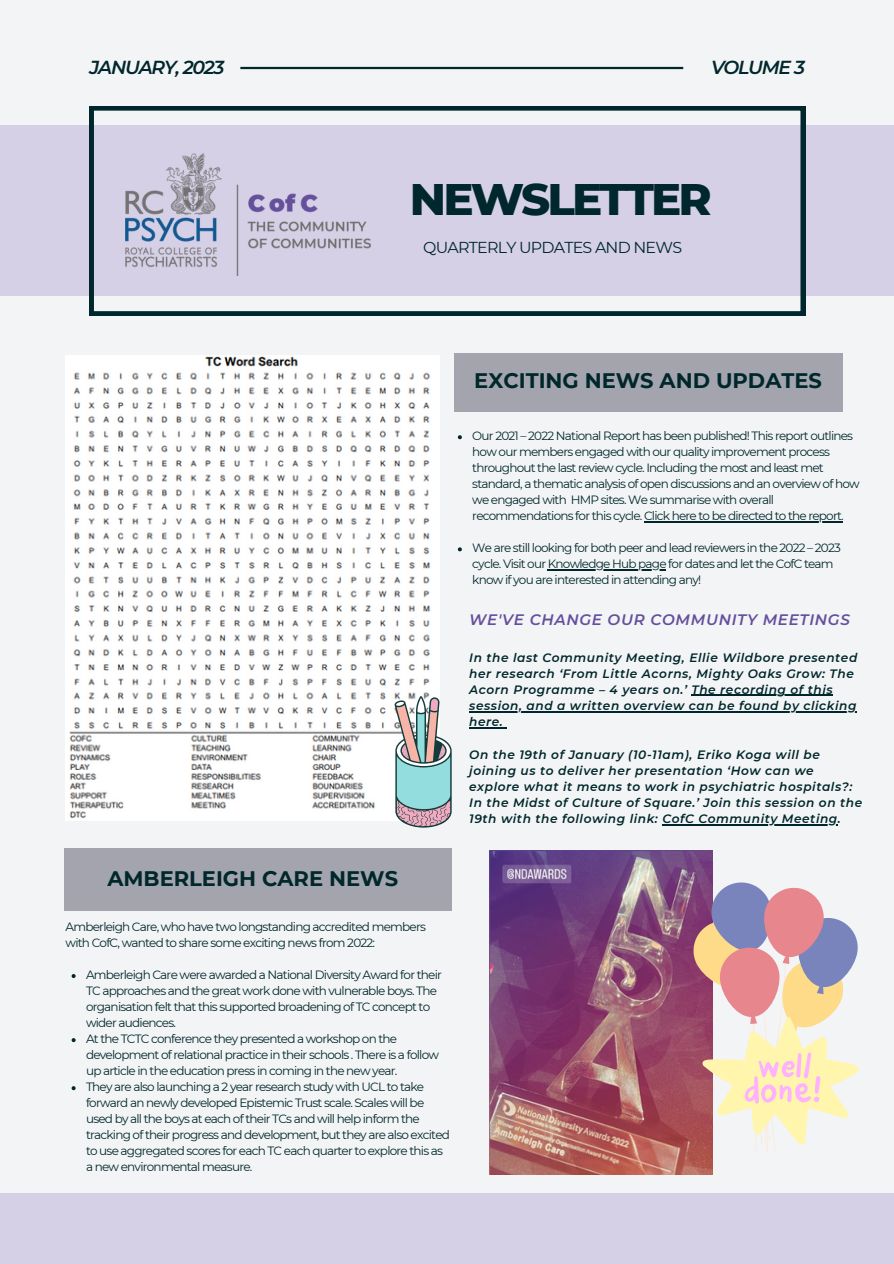
<style>
.page{position:relative;width:894px;height:1264px;background:#fff}
.page>*{position:absolute;margin:0;border:0;box-sizing:border-box;transform-origin:0 0}
.t1{font:800 45px "Montserrat";letter-spacing:-.065em;color:#00272b}
.t2{font:700 21px "Montserrat";color:#00272b}
.t3{font:italic 600 18.75px "Montserrat";letter-spacing:-.065em;color:#00272b}
.t4{font:15.9px "Montserrat";letter-spacing:-.05em;color:#00272b}
.t5{font:italic 600 15.15px "Montserrat";letter-spacing:.045em;color:#654f9c}
.t6{font:italic 600 12.15px/16.2px "Montserrat";letter-spacing:.045em;color:#00272b}
.t7{font:12px/16px "Montserrat";letter-spacing:-.065em;color:#00272b}
</style>
<div class="page">
<div style="left:0;top:0;width:893px;height:1263px;background:#f3f4f6"></div>
<div style="left:0;top:125px;width:893px;height:171px;background:#d6d0e6"></div>
<svg style="left:89px;top:106px;width:715px;height:210px"></svg>
<hr style="left:240px;top:67px;width:443px;height:2px;background:#00272b">
<div style="left:64px;top:847px;width:388px;height:63px;background:#a3a4ae"></div>
<div style="left:454px;top:353px;width:388px;height:58px;background:#a3a4ae"></div>
<div style="left:0;top:1193px;width:893px;height:70px;background:#d6d0e6"></div>
<img style="left:125px;top:153px;width:246px;height:122px">
<img style="left:489px;top:850px;width:223px;height:324px">
<img style="left:66px;top:355px;width:373px;height:465px">
<svg style="left:393px;top:696px;width:59px;height:131px"></svg>
<svg style="left:693px;top:882px;width:166px;height:270px"></svg>
<svg style="left:457px;top:435px;width:4px;height:4px"></svg>
<hr style="left:644px;top:521px;width:198px;height:1px;background:#00272b">
<svg style="left:457px;top:547px;width:4px;height:4px"></svg>
<hr style="left:547px;top:569px;width:118px;height:1px;background:#00272b">
<svg style="left:72px;top:974px;width:4px;height:4px"></svg>
<svg style="left:72px;top:1038px;width:4px;height:4px"></svg>
<svg style="left:72px;top:1086px;width:4px;height:4px"></svg>
<hr style="left:691px;top:695px;width:142px;height:1px;background:#00272b">
<hr style="left:469px;top:711px;width:387px;height:1px;background:#00272b">
<hr style="left:469px;top:727px;width:34px;height:1px;background:#00272b">
<hr style="left:662px;top:824px;width:175px;height:1px;background:#00272b">
<h3 class="t3" style="left:89px;top:56px;width:137px">JANUARY, 2023</h3>
<h3 class="t3" style="left:710px;top:56px;width:95px">VOLUME 3</h3>
<h1 class="t1" style="left:410px;top:171px;width:303px">NEWSLETTER</h1>
<h3 class="t4" style="left:423px;top:238px;width:260px">QUARTERLY UPDATES AND NEWS</h3>
<h2 class="t2" style="left:107px;top:865px;width:292px">AMBERLEIGH CARE NEWS</h2>
<h2 class="t2" style="left:474px;top:367px;width:349px">EXCITING NEWS AND UPDATES</h2>
<p class="t7" style="left:472px;top:428px;width:389px">Our 2021 – 2022 National Report has been published! This report outlines how our members engaged with our quality improvement process throughout the last review cycle. Including the most and least met standard, a thematic analysis of open discussions and an overview of how we engaged with HMP sites. We summarise with overall recommendations for this cycle. Click here to be directed to the report.</p>
<p class="t7" style="left:472px;top:540px;width:370px">We are still looking for both peer and lead reviewers in the 2022 – 2023 cycle. Visit our Knowledge Hub page for dates and let the CofC team know ifyou are interested in attending any!</p>
<p class="t5" style="left:469px;top:610px;width:382px">WE'VE CHANGE OUR COMMUNITY MEETINGS</p>
<p class="t6" style="left:469px;top:649px;width:389px">In the last Community Meeting, Ellie Wildbore presented her research ‘From Little Acorns, Mighty Oaks Grow: The Acorn Programme – 4 years on.’ The recording of this session, and a written overview can be found by clicking here.</p>
<p class="t6" style="left:469px;top:746px;width:394px">On the 19th of January (10-11am), Eriko Koga will be joining us to deliver her presentation ‘How can we explore what it means to work in psychiatric hospitals?:<br>In the Midst of Culture of Square.’ Join this session on the 19th with the following link: CofC Community Meeting.</p>
<p class="t7" style="left:66px;top:918px;width:362px">Amberleigh Care, who have two longstanding accredited members with CofC, wanted to share some exciting news from 2022:</p>
<p class="t7" style="left:86px;top:966px;width:365px">Amberleigh Care were awarded a National Diversity Award for their TC approaches and the great work done with vulnerable boys. The organisation felt that this supported broadening ofTC concept to wider audiences.<br>At the TCTC conference they presented a workshop on the development of relational practice in their schools . There is a follow up article in the education press in coming in the new year.<br>They are also launching a 2 year research study with UCL to take forward an newly developed Epistemic Trust scale. Scales will be used by all the boys at each of their TCs and will help inform the tracking of their progress and development, but they are also excited to use aggregated scores for each TC each quarter to explore this as a new environmental measure.</p>
</div>
